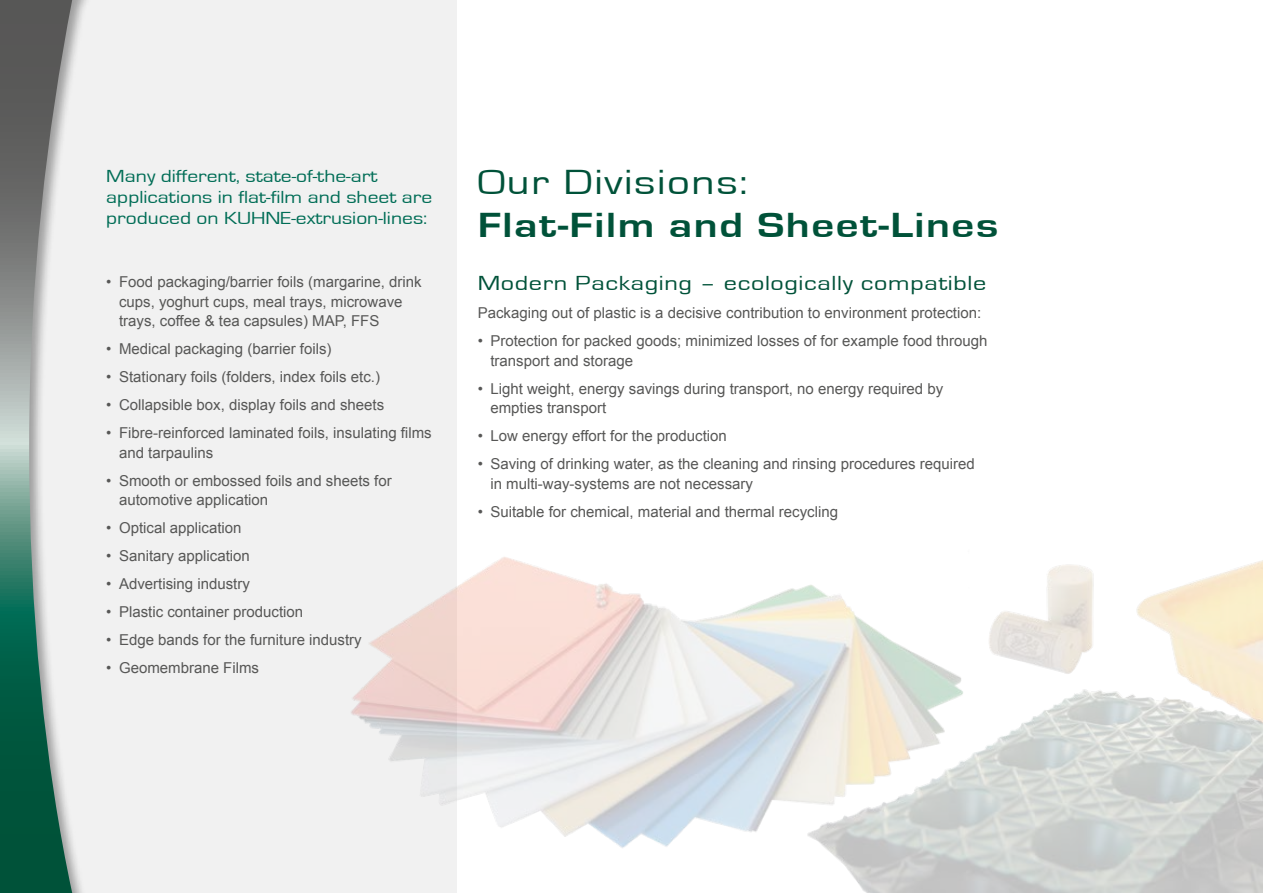
<style>
.page{position:relative;width:1263px;height:893px;background:#fff}
.page>*{position:absolute;margin:0;border:0;box-sizing:border-box;transform-origin:0 0}
.t1{font:700 36px "Eurostile";letter-spacing:.035em;color:#005239;scale:1.25 1}
.t2{font:36px "Eurostile";letter-spacing:.035em;color:#005239;scale:1.25 1}
.t3{font:21px "Eurostile";letter-spacing:.025em;color:#005239;scale:1.25 1}
.t4{font:18px/21px "Eurostile";color:#006d56;scale:1.2 1}
.t5{font:15px/19.5px "Arial";color:#575756}
</style>
<div class="page">
<div style="left:0;top:0;width:456px;height:893px;background:#f0f0f0"></div>
<img style="left:986px;top:560px;width:277px;height:333px">
<img style="left:351px;top:395px;width:635px;height:498px">
<img style="left:976px;top:549px;width:134px;height:140px">
<svg style="left:0;top:0;width:72px;height:893px"></svg>
<p class="t4" style="left:106px;top:166px;width:273px">Many different, state-of-the-art applications in flat-film and sheet are produced on KUHNE-extrusion-lines:</p>
<p class="t5" style="left:119px;top:272px;width:304px;text-indent:-13px">• Food packaging/barrier foils (margarine, drink cups, yoghurt cups, meal trays, microwave trays, coffee &amp; tea capsules) MAP, FFS</p>
<p class="t5" style="left:106px;top:339px;width:227px">• Medical packaging (barrier foils)</p>
<p class="t5" style="left:106px;top:367px;width:275px">• Stationary foils (folders, index foils etc.)</p>
<p class="t5" style="left:106px;top:395px;width:279px">• Collapsible box, display foils and sheets</p>
<p class="t5" style="left:119px;top:423px;width:314px;text-indent:-13px">• Fibre-reinforced laminated foils, insulating films and tarpaulins</p>
<p class="t5" style="left:119px;top:471px;width:274px;text-indent:-13px">• Smooth or embossed foils and sheets for automotive application</p>
<p class="t5" style="left:106px;top:518px;width:137px">• Optical application</p>
<p class="t5" style="left:106px;top:546px;width:145px">• Sanitary application</p>
<p class="t5" style="left:106px;top:574px;width:145px">• Advertising industry</p>
<p class="t5" style="left:106px;top:602px;width:198px">• Plastic container production</p>
<p class="t5" style="left:106px;top:630px;width:257px">• Edge bands for the furniture industry</p>
<p class="t5" style="left:106px;top:658px;width:154px">• Geomembrane Films</p>
<h1 class="t2" style="left:478px;top:163px;width:218px">Our Divisions:</h1>
<h1 class="t1" style="left:478px;top:206px;width:418px">Flat-Film and Sheet-Lines</h1>
<h2 class="t3" style="left:478px;top:272px;width:408px">Modern Packaging – ecologically compatible</h2>
<p class="t5" style="left:478px;top:304px;width:505px">Packaging out of plastic is a decisive contribution to environment protection:</p>
<p class="t5" style="left:490px;top:332px;width:498px;text-indent:-13px">• Protection for packed goods; minimized losses of for example food through transport and storage</p>
<p class="t5" style="left:490px;top:379px;width:454px;text-indent:-13px">• Light weight, energy savings during transport, no energy required by empties transport</p>
<p class="t5" style="left:478px;top:427px;width:251px">• Low energy effort for the production</p>
<p class="t5" style="left:490px;top:455px;width:486px;text-indent:-13px">• Saving of drinking water, as the cleaning and rinsing procedures required in multi-way-systems are not necessary</p>
<p class="t5" style="left:478px;top:502px;width:362px">• Suitable for chemical, material and thermal recycling</p>
</div>
